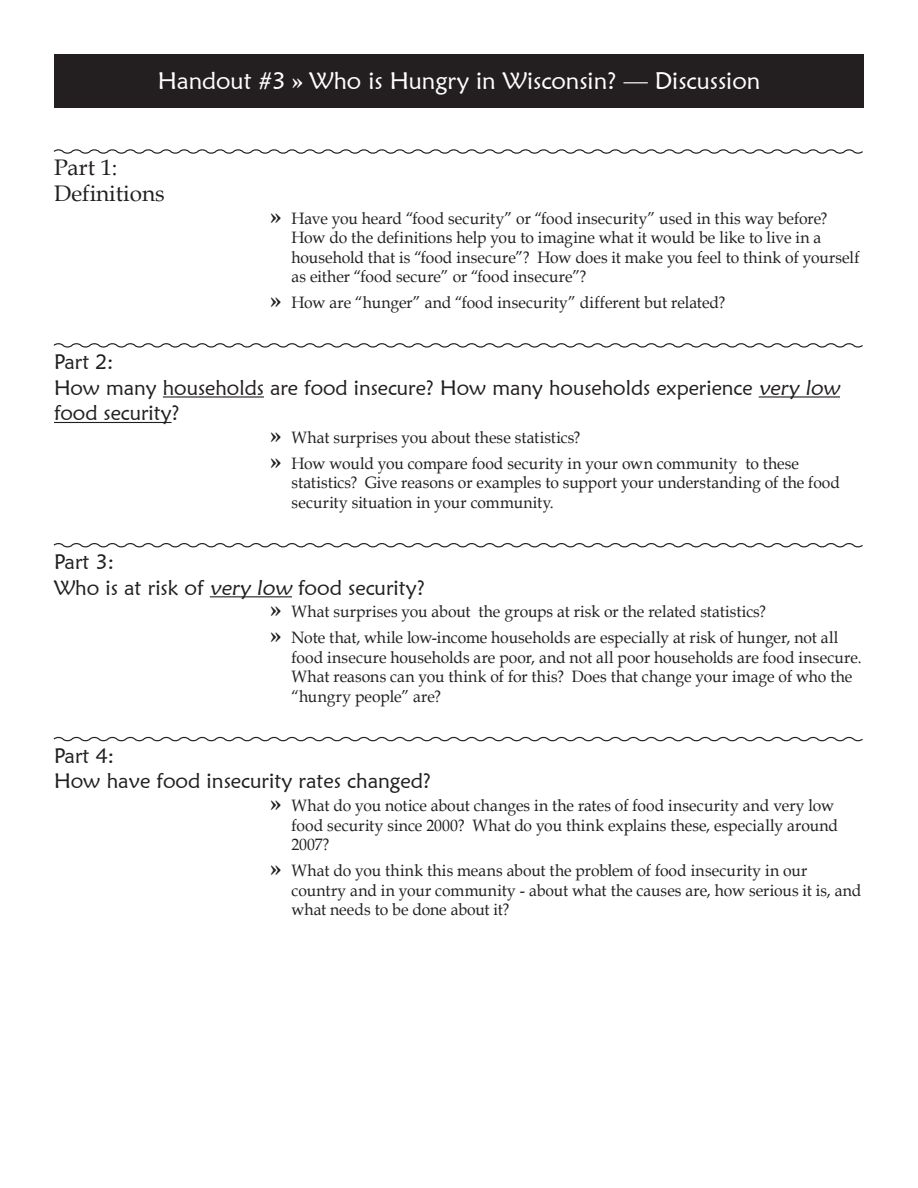
<style>
.page{position:relative;width:918px;height:1188px;background:#fff}
.page>*{position:absolute;margin:0;border:0;box-sizing:border-box;transform-origin:0 0}
.t1{font:24px "Maiandra GD";color:#fff}
.t2{font:22.5px/25.5px "Book Antiqua";color:#231f20}
.t3{font:21px/25.5px "Maiandra GD";color:#231f20}
.t4{font:16.5px/19.5px "Book Antiqua";letter-spacing:.005em;color:#231f20;scale:.95 1}
.s1{font-family:"Book Antiqua";font-weight:700;font-size:22.5px}
.s2{font-weight:700;font-size:22.5px}
</style>
<div class="page">
<svg style="left:53px;top:149px;width:810px;height:5px"></svg>
<svg style="left:53px;top:343px;width:810px;height:5px"></svg>
<hr style="left:163px;top:396px;width:101px;height:2px;background:#231f20">
<hr style="left:759px;top:396px;width:81px;height:2px;background:#231f20">
<hr style="left:54px;top:422px;width:118px;height:1px;background:#231f20">
<svg style="left:53px;top:543px;width:810px;height:5px"></svg>
<hr style="left:210px;top:596px;width:82px;height:1px;background:#231f20">
<svg style="left:53px;top:736px;width:810px;height:6px"></svg>
<div style="left:54px;top:54px;width:810px;height:54px;background:#231f20"></div>
<h1 class="t1" style="left:158px;top:66px;width:604px">Handout #3 <span class="s1">»</span> Who is Hungry in Wisconsin? — Discussion</h1>
<h2 class="t2" style="left:54px;top:154px;width:112px">Part 1:<br>Definitions</h2>
<p class="t4" style="left:292px;top:208px;width:600px;text-indent:-22px"><span class="s2">»</span> Have you heard “food security” or “food insecurity” used in this way before?<br>How do the definitions help you to imagine what it would be like to live in a household that is “food insecure”? How does it make you feel to think of yourself as either “food secure” or “food insecure”?</p>
<p class="t4" style="left:270px;top:292px;width:481px"><span class="s2">»</span> How are “hunger” and “food insecurity” different but related?</p>
<p class="t3" style="left:54px;top:349px;width:791px">Part 2:<br>How many households are food insecure? How many households experience very low food security?</p>
<p class="t4" style="left:270px;top:424px;width:559px;line-height:26px"><span class="s2">»</span> What surprises you about these statistics?<br><span class="s2">»</span> How would you compare food security in your own community to these</p>
<p class="t4" style="left:292px;top:473px;width:579px">statistics? Give reasons or examples to support your understanding of the food security situation in your community.</p>
<p class="t3" style="left:54px;top:549px;width:373px">Part 3:<br>Who is at risk of very low food security?</p>
<p class="t4" style="left:270px;top:598px;width:600px;line-height:26px"><span class="s2">»</span> What surprises you about the groups at risk or the related statistics?<br><span class="s2">»</span> Note that, while low-income households are especially at risk of hunger, not all</p>
<p class="t4" style="left:292px;top:647px;width:601px">food insecure households are poor, and not all poor households are food insecure.<br>What reasons can you think of for this? Does that change your image of who the “hungry people” are?</p>
<p class="t3" style="left:54px;top:743px;width:379px">Part 4:<br>How have food insecurity rates changed?</p>
<p class="t4" style="left:292px;top:795px;width:577px;text-indent:-22px"><span class="s2">»</span> What do you notice about changes in the rates of food insecurity and very low food security since 2000? What do you think explains these, especially around<br>2007?</p>
<p class="t4" style="left:292px;top:860px;width:601px;text-indent:-22px"><span class="s2">»</span> What do you think this means about the problem of food insecurity in our country and in your community - about what the causes are, how serious it is, and what needs to be done about it?</p>
</div>
